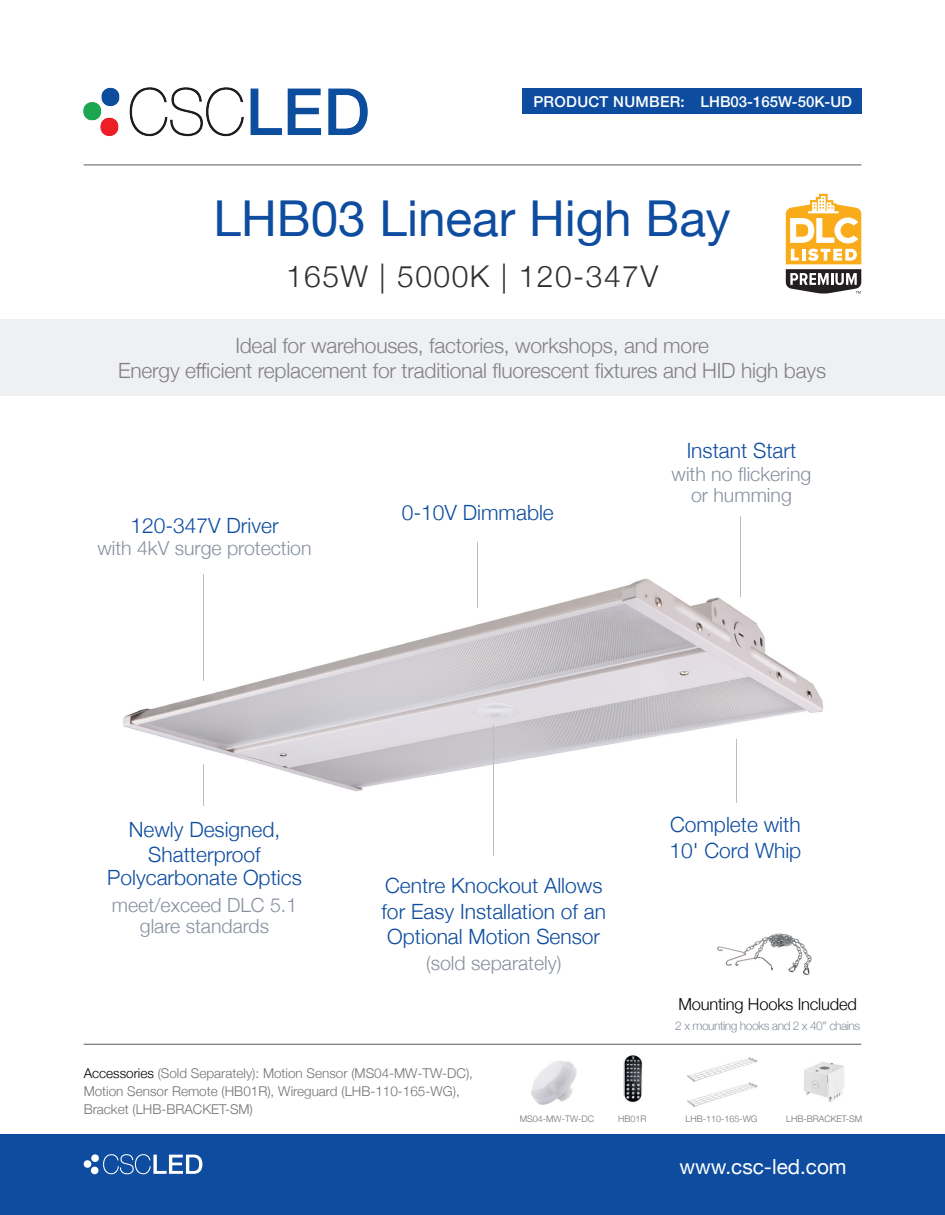
<style>
.page{position:relative;width:945px;height:1215px;background:#fff}
.page>*{position:absolute;margin:0;border:0;box-sizing:border-box;transform-origin:0 0}
.t1{font:49.5px "Helvetica Neue";color:#0d4c9f}
.t2{font:300 30px "Helvetica Neue";letter-spacing:.05em;color:#2e2f2e}
.t3{font:300 21px/25.5px "Helvetica Neue";color:#0d4c9f}
.t4{font:300 21px "Helvetica Neue";letter-spacing:-.01em;color:#818183}
.t5{font:20.7px "Helvetica Neue";color:#fff}
.t6{font:300 19.5px/21px "Helvetica Neue";color:#8891a0;text-align:center}
.t7{font:300 16.5px "Helvetica Neue";letter-spacing:-.01em;color:#000}
.t8{font:500 15px "Helvetica Neue";color:#fff}
.t9{font:500 15px "Helvetica Neue";letter-spacing:.02em;color:#fff}
.t10{font:300 13.5px/18px "Helvetica Neue";color:#717271}
.t11{font:300 12px "Helvetica Neue";letter-spacing:-.04em;color:#8891a0}
.t12{font:300 9px "Helvetica Neue";color:#717271}
.s1{color:#000}
</style>
<div class="page">
<div style="left:522px;top:88px;width:339px;height:26px;background:#0d4c9f"></div>
<img style="left:123px;top:578px;width:701px;height:214px">
<div style="left:0;top:1134px;width:945px;height:81px;background:#0d4c9f"></div>
<svg style="left:103px;top:1154px;width:99px;height:20px"></svg>
<div style="left:91px;top:1154px;width:8px;height:8px;background:#fff;border-radius:4px"></div>
<div style="left:91px;top:1167px;width:7px;height:7px;background:#fff;border-radius:4px"></div>
<div style="left:84px;top:1160px;width:7px;height:8px;background:#fff;border-radius:4px"></div>
<img style="left:83px;top:87px;width:285px;height:50px">
<hr style="left:84px;top:164px;width:777px;height:2px;background:#818183">
<div style="left:1px;top:319px;width:944px;height:76px;background:#eff0f2"></div>
<hr style="left:84px;top:1044px;width:777px;height:1px;background:#818183">
<img style="left:623px;top:1055px;width:20px;height:48px">
<img style="left:803px;top:1061px;width:41px;height:41px">
<img style="left:687px;top:1057px;width:71px;height:50px">
<div style="left:733px;top:738px;width:5px;height:68px;background:#fff;opacity:.75"></div>
<hr style="left:200px;top:574px;width:4px;height:109px;background:#fff;opacity:.75">
<hr style="left:738px;top:516px;width:4px;height:83px;background:#fff;opacity:.75">
<div style="left:490px;top:725px;width:5px;height:132px;background:#fff;opacity:.75"></div>
<img style="left:717px;top:933px;width:95px;height:42px">
<div style="left:474px;top:541px;width:5px;height:69px;background:#fff;opacity:.75"></div>
<img style="left:531px;top:1060px;width:46px;height:45px">
<hr style="left:201px;top:764px;width:4px;height:43px;background:#fff;opacity:.75">
<svg style="left:786px;top:194px;width:75px;height:100px"></svg>
<p class="t9" style="left:533px;top:90px;width:153px">PRODUCT NUMBER:</p>
<p class="t8" style="left:701px;top:90px;width:153px">LHB03-165W-50K-UD</p>
<p class="t1" style="left:214px;top:183px;width:519px">LHB03 Linear High Bay</p>
<p class="t2" style="left:286px;top:252px;width:374px">165W | 5000K | 120-347V</p>
<p class="t4" style="left:235px;top:328px;width:475px">Ideal for warehouses, factories, workshops, and more</p>
<p class="t4" style="left:118px;top:354px;width:709px">Energy efficient replacement for traditional fluorescent fixtures and HID high bays</p>
<p class="t3" style="left:130px;top:511px;width:150px">120-347V Driver</p>
<p class="t6" style="left:97px;top:536px;width:216px">with 4kV surge protection</p>
<p class="t3" style="left:402px;top:498px;width:154px">0-10V Dimmable</p>
<p class="t3" style="left:687px;top:437px;width:111px">Instant Start</p>
<p class="t6" style="left:672px;top:462px;width:141px">with no flickering</p>
<p class="t6" style="left:691px;top:483px;width:102px">or humming</p>
<p class="t3" style="left:129px;top:815px;width:153px">Newly Designed,</p>
<p class="t3" style="left:148px;top:841px;width:114px">Shatterproof</p>
<p class="t3" style="left:107px;top:863px;width:196px">Polycarbonate Optics</p>
<p class="t6" style="left:112px;top:893px;width:187px">meet/exceed DLC 5.1 glare standards</p>
<p class="t3" style="left:382px;top:871px;width:226px">Centre Knockout Allows for Easy Installation of an<br>Optional Motion Sensor</p>
<p class="t6" style="left:426px;top:951px;width:137px">(sold separately)</p>
<p class="t3" style="left:669px;top:811px;width:133px">Complete with<br>10' Cord Whip</p>
<p class="t7" style="left:678px;top:991px;width:180px">Mounting Hooks Included</p>
<p class="t11" style="left:675px;top:1016px;width:186px">2 x mounting hooks and 2 x 40" chains</p>
<p class="t10" style="left:84px;top:1063px;width:391px"><span class="s1">Accessories</span> (Sold Separately): Motion Sensor (MS04-MW-TW-DC),<br>Motion Sensor Remote (HB01R), Wireguard (LHB-110-165-WG),<br>Bracket (LHB-BRACKET-SM)</p>
<p class="t12" style="left:520px;top:1111px;width:76px">MS04-MW-TW-DC</p>
<p class="t12" style="left:618px;top:1111px;width:30px">HB01R</p>
<p class="t12" style="left:686px;top:1111px;width:74px">LHB-110-165-WG</p>
<p class="t12" style="left:786px;top:1111px;width:77px">LHB-BRACKET-SM</p>
<p class="t5" style="left:680px;top:1152px;width:169px">www.csc-led.com</p>
</div>
